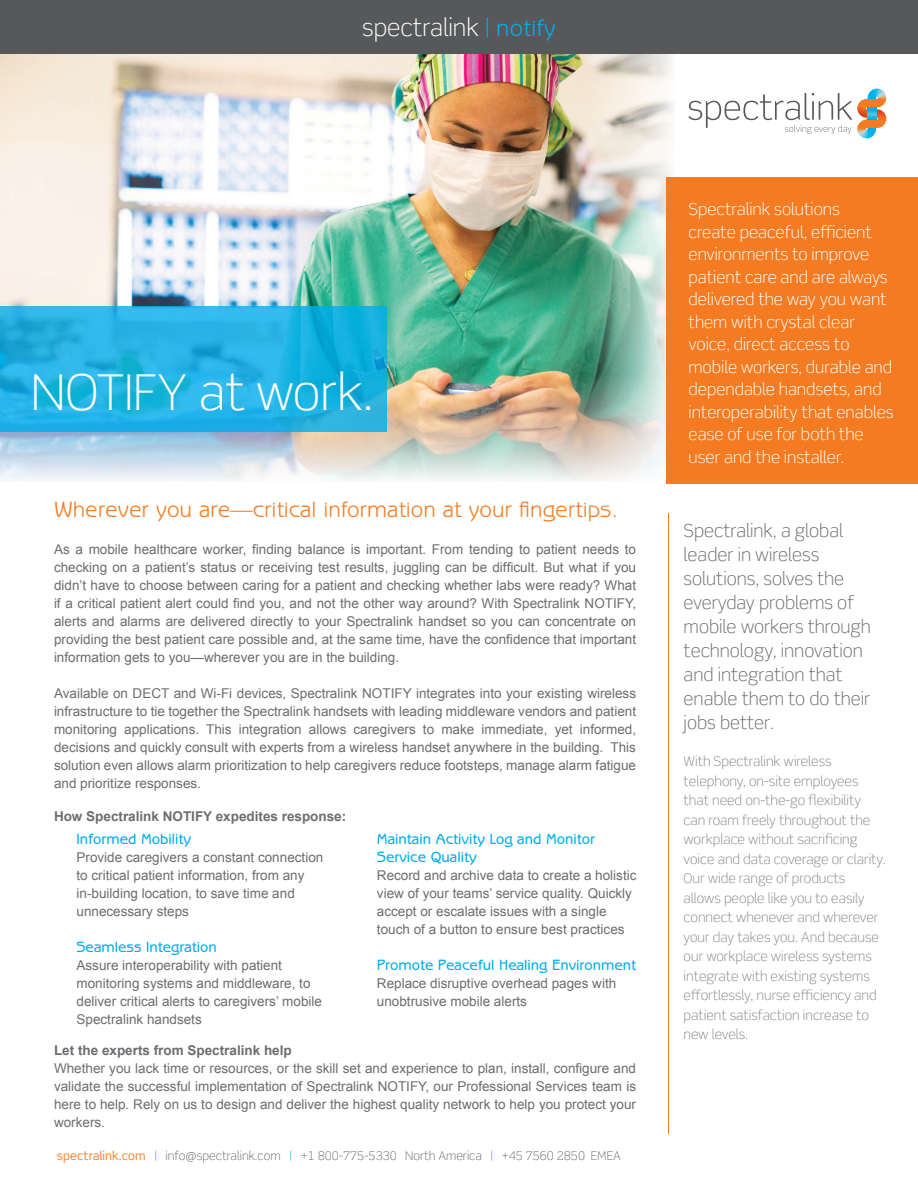
<style>
.page{position:relative;width:918px;height:1188px;background:#fff}
.page>*{position:absolute;margin:0;border:0;box-sizing:border-box;transform-origin:0 0}
.t1{font:300 49.5px "Scene Std";color:#fff}
.t2{font:300 24px "Scene Std";color:#fff}
.t3{font:22.5px "Benguiat Gothic Std";color:#f47b21}
.t4{font:300 18px/24px "Scene Std";color:#6c6d70}
.t5{font:300 16.5px/22.5px "Scene Std";color:#fff}
.t6{font:500 15px/18px "Benguiat Gothic Std";color:#00aeef}
.t7{font:13.5px/18px "Arial";color:#6c6d70}
.t8{font:300 13.5px/19.5px "Scene Std";color:#87898c}
.t9{font:700 13.5px "Arial";color:#6c6d70}
.t10{font:300 12px "Scene Std";color:#6c6d70}
.s1{color:#00aeef}
.s2{font-family:"Benguiat Gothic Std";font-weight:400;color:#00aeef}
.s3{font-weight:400;color:#f47b21}
.s4{font-size:16.5px}
</style>
<div class="page">
<img style="left:0;top:54px;width:575px;height:307px">
<svg style="left:689px;top:89px;width:198px;height:50px"></svg>
<img style="left:0;top:361px;width:575px;height:119px">
<img style="left:575px;top:54px;width:102px;height:430px">
<div style="left:666px;top:177px;width:252px;height:306px;background:#f47b21"></div>
<svg style="left:0;top:307px;width:387px;height:125px;background:#20b1e2"></svg>
<div style="left:0;top:0;width:918px;height:54px;background:#57585a"></div>
<h2 class="t2" style="left:362px;top:13px;width:195px">spectralink <span class="s1">|</span> <span class="s2">notify</span></h2>
<h1 class="t1" style="left:31px;top:362px;width:344px">NOTIFY at work.</h1>
<h3 class="t3" style="left:54px;top:496px;width:566px">Wherever you are—critical information at your fingertips.</h3>
<p class="t7" style="left:54px;top:541px;width:584px;text-align:justify">As a mobile healthcare worker, finding balance is important. From tending to patient needs to checking on a patient’s status or receiving test results, juggling can be difficult. But what if you didn’t have to choose between caring for a patient and checking whether labs were ready? What if a critical patient alert could find you, and not the other way around? With Spectralink NOTIFY, alerts and alarms are delivered directly to your Spectralink handset so you can concentrate on providing the best patient care possible and, at the same time, have the confidence that important information gets to you—wherever you are in the building.</p>
<p class="t7" style="left:54px;top:685px;width:584px;text-align:justify">Available on DECT and Wi-Fi devices, Spectralink NOTIFY integrates into your existing wireless infrastructure to tie together the Spectralink handsets with leading middleware vendors and patient monitoring applications. This integration allows caregivers to make immediate, yet informed, decisions and quickly consult with experts from a wireless handset anywhere in the building. This solution even allows alarm prioritization to help caregivers reduce footsteps, manage alarm fatigue and prioritize responses.</p>
<p class="t9" style="left:54px;top:807px;width:294px">How Spectralink NOTIFY expedites response:</p>
<p class="t6" style="left:76px;top:830px;width:116px">Informed Mobility</p>
<p class="t7" style="left:76px;top:848px;width:248px">Provide caregivers a constant connection to critical patient information, from any in-building location, to save time and unnecessary steps</p>
<p class="t6" style="left:76px;top:938px;width:142px">Seamless Integration</p>
<p class="t7" style="left:76px;top:956px;width:247px">Assure interoperability with patient monitoring systems and middleware, to deliver critical alerts to caregivers’ mobile Spectralink handsets</p>
<p class="t6" style="left:377px;top:830px;width:220px">Maintain Activity Log and Monitor<br>Service Quality</p>
<p class="t7" style="left:377px;top:866px;width:261px">Record and archive data to create a holistic view of your teams’ service quality. Quickly accept or escalate issues with a single touch of a button to ensure best practices</p>
<p class="t6" style="left:377px;top:956px;width:261px">Promote Peaceful Healing Environment</p>
<p class="t7" style="left:377px;top:974px;width:241px">Replace disruptive overhead pages with unobtrusive mobile alerts</p>
<p class="t9" style="left:54px;top:1041px;width:239px">Let the experts from Spectralink help</p>
<p class="t7" style="left:54px;top:1060px;width:584px;text-align:justify">Whether you lack time or resources, or the skill set and experience to plan, install, configure and validate the successful implementation of Spectralink NOTIFY, our Professional Services team is here to help. Rely on us to design and deliver the highest quality network to help you protect your workers.</p>
<p class="t10" style="left:57px;top:1148px;width:565px"><span class="s3">spectralink.com</span> <span class="s1">|</span> info@spectralink.com <span class="s1">|</span> +1 800-775-5330 North America <span class="s1">|</span> +45 7560 2850 EMEA</p>
<p class="t5" style="left:689px;top:198px;width:207px">Spectralink solutions<br>create peaceful, efficient environments to improve patient care and are always delivered the way you want them with crystal clear voice, direct access to mobile workers, durable and dependable handsets, and interoperability that enables ease of use for both the user and the installer.</p>
<h3 class="t4" style="left:684px;top:518px;width:189px">Spectralink, a global leader in wireless solutions, solves the everyday problems of mobile workers through technology, innovation and integration that enable them to do their jobs better<span class="s4">.</span></h3>
<p class="t8" style="left:684px;top:752px;width:204px">With Spectralink wireless telephony, on-site employees that need on-the-go flexibility can roam freely throughout the workplace without sacrificing voice and data coverage or clarity.<br>Our wide range of products allows people like you to easily connect whenever and wherever your day takes you. And because our workplace wireless systems integrate with existing systems effortlessly, nurse efficiency and patient satisfaction increase to new levels.</p>
</div>
